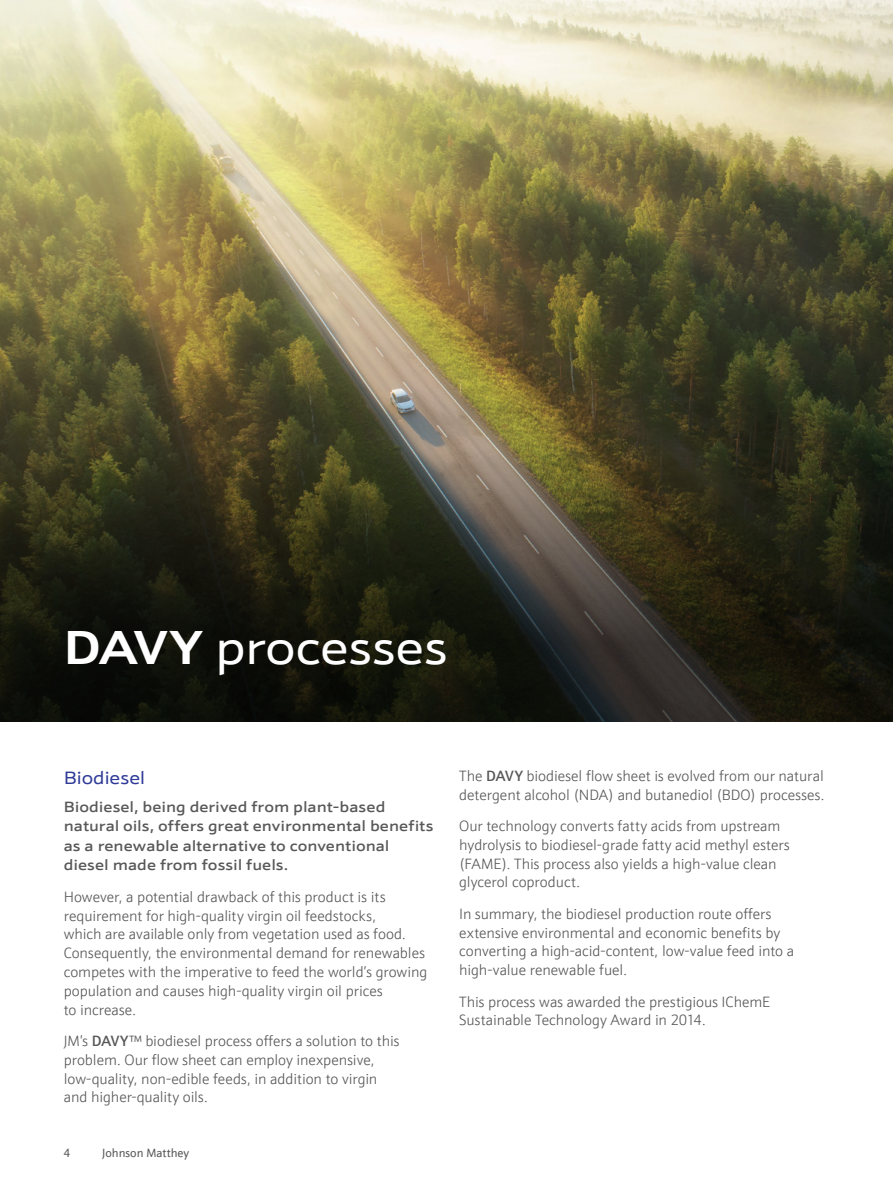
<style>
.page{position:relative;width:893px;height:1191px;background:#fff}
.page>*{position:absolute;margin:0;border:0;box-sizing:border-box;transform-origin:0 0}
.t1{font:48px "JM Sans Extended";letter-spacing:-.01em;color:#fff}
.t2{font:18px "JM Sans Extended";letter-spacing:-.01em;color:#2f3b97}
.t3{font:300 15px/18.8px "JM Sans";letter-spacing:-.005em;color:#575857}
.t4{font:500 15px/19.5px "JM Sans Extended";color:#575857}
.t5{font:12px "JM Sans";color:#575857}
.s1{font-weight:700}
.s2{font-weight:500}
</style>
<div class="page">
<img style="left:0;top:0;width:892px;height:432px">
<svg style="left:0;top:432px;width:892px;height:289px;background:#29281a"></svg>
<hr style="left:892px;top:0;width:1px;height:1191px;background:#e2e3e4">
<h1 class="t1" style="left:64px;top:619px;width:386px"><span class="s1">DAVY</span> processes</h1>
<p class="t2" style="left:64px;top:767px;width:83px">Biodiesel</p>
<p class="t4" style="left:64px;top:797px;width:371px">Biodiesel, being derived from plant-based natural oils, offers great environmental benefits as a renewable alternative to conventional diesel made from fossil fuels.</p>
<p class="t3" style="left:64px;top:887px;width:365px">However, a potential drawback of this product is its requirement for high-quality virgin oil feedstocks,<br>which are available only from vegetation used as food.<br>Consequently, the environmental demand for renewables competes with the imperative to feed the world’s growing population and causes high-quality virgin oil prices<br>to increase.</p>
<p class="t3" style="left:64px;top:1031px;width:337px">JM’s <span class="s2">DAVY</span>™ biodiesel process offers a solution to this problem. Our flow sheet can employ inexpensive, low‑quality, non-edible feeds, in addition to virgin and higher-quality oils.</p>
<p class="t5" style="left:64px;top:1145px;width:8px">4</p>
<p class="t5" style="left:102px;top:1145px;width:89px">Johnson Matthey</p>
<p class="t3" style="left:459px;top:766px;width:367px">The <span class="s2">DAVY</span> biodiesel flow sheet is evolved from our natural detergent alcohol (NDA) and butanediol (BDO) processes.</p>
<p class="t3" style="left:459px;top:816px;width:332px">Our technology converts fatty acids from upstream hydrolysis to biodiesel-grade fatty acid methyl esters (FAME). This process also yields a high-value clean glycerol coproduct.</p>
<p class="t3" style="left:459px;top:904px;width:337px">In summary, the biodiesel production route offers extensive environmental and economic benefits by converting a high-acid-content, low-value feed into a high-value renewable fuel.</p>
<p class="t3" style="left:459px;top:992px;width:313px">This process was awarded the prestigious IChemE<br>Sustainable Technology Award in 2014.</p>
</div>
